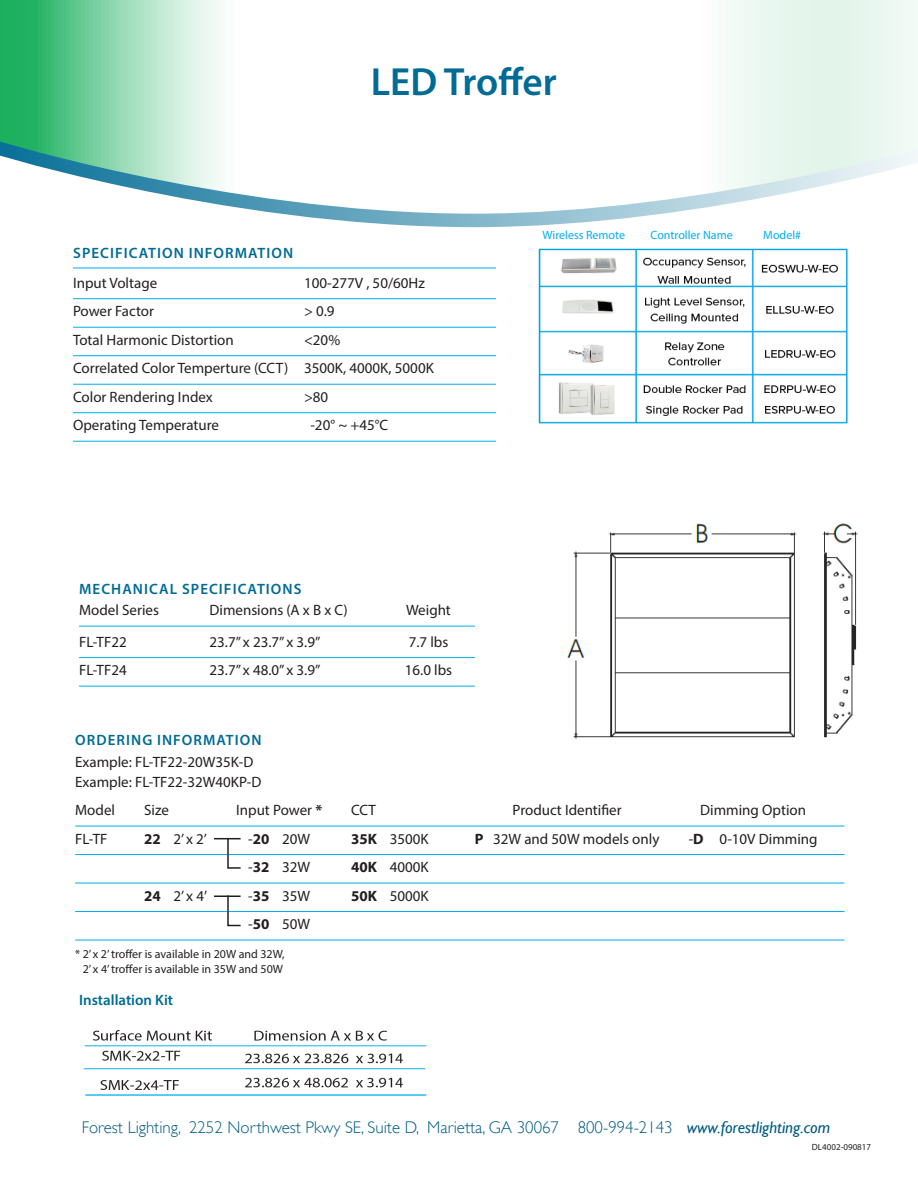
<style>
.page{position:relative;width:918px;height:1188px;background:#fff}
.page>*{position:absolute;margin:0;border:0;box-sizing:border-box;transform-origin:0 0}
.product_name{font:600 39.3px "Myriad Pro";color:#006b95}
.t1{font:300 16.95px "Gill Sans";color:#005c83}
.ruled_list{font:15px/19.5px "Myriad Pro";color:#231f20}
.subhead{font:600 15px "Myriad Pro";letter-spacing:.07em;color:#006b95}
.ruled_list_item_1{font:15px "Myriad Pro";color:#231f20}
.product_number_table{font:600 15px "Myriad Pro";color:#006b95}
.contact_copy{font:12px/15px "Myriad Pro";color:#231f20;text-align:center}
.product_number_table-2{font:12px "Myriad Pro";color:#00aeef}
.contact_copy-2{font:9px "Myriad Pro";color:#231f20}
.s1{font-weight:700}
.s2{font-weight:400;font-style:italic}
</style>
<div class="page">
<svg style="left:0;top:0;width:918px;height:228px"></svg>
<hr style="left:79px;top:626px;width:396px;height:1px;background:#00aeef">
<hr style="left:79px;top:657px;width:396px;height:1px;background:#00aeef">
<hr style="left:79px;top:686px;width:396px;height:1px;background:#00aeef">
<img style="left:567px;top:523px;width:291px;height:216px">
<hr style="left:73px;top:268px;width:423px;height:1px;background:#00aeef">
<hr style="left:73px;top:298px;width:423px;height:1px;background:#00aeef">
<hr style="left:73px;top:327px;width:423px;height:1px;background:#00aeef">
<hr style="left:73px;top:355px;width:423px;height:1px;background:#00aeef">
<hr style="left:73px;top:384px;width:423px;height:1px;background:#00aeef">
<hr style="left:73px;top:412px;width:423px;height:1px;background:#00aeef">
<hr style="left:73px;top:441px;width:423px;height:1px;background:#00aeef">
<hr style="left:75px;top:826px;width:770px;height:1px;background:#00aeef">
<hr style="left:75px;top:854px;width:770px;height:1px;background:#00aeef">
<hr style="left:75px;top:883px;width:770px;height:1px;background:#00aeef">
<hr style="left:75px;top:911px;width:770px;height:1px;background:#00aeef">
<hr style="left:75px;top:940px;width:770px;height:1px;background:#00aeef">
<div style="left:227px;top:838px;width:14px;height:31px;border:2px solid #231f20"></div>
<div style="left:227px;top:896px;width:14px;height:30px;border:2px solid #231f20"></div>
<svg style="left:214px;top:838px;width:15px;height:1px"></svg>
<svg style="left:214px;top:896px;width:15px;height:1px"></svg>
<img style="left:83px;top:1030px;width:344px;height:66px">
<img style="left:538px;top:248px;width:310px;height:176px">
<p class="product_name" style="left:371px;top:57px;width:188px">LED Troffer</p>
<p class="subhead" style="left:73px;top:243px;width:222px">SPECIFICATION INFORMATION</p>
<p class="ruled_list_item_1" style="left:73px;top:274px;width:86px">Input Voltage</p>
<p class="ruled_list_item_1" style="left:304px;top:274px;width:122px">100-277V , 50/60Hz</p>
<p class="ruled_list" style="left:73px;top:301px;width:83px">Power Factor</p>
<p class="ruled_list" style="left:304px;top:301px;width:32px">&gt; 0.9</p>
<p class="ruled_list" style="left:73px;top:330px;width:162px">Total Harmonic Distortion</p>
<p class="ruled_list" style="left:304px;top:330px;width:38px">&lt;20%</p>
<p class="ruled_list" style="left:73px;top:358px;width:362px">Correlated Color Temperture (CCT) 3500K, 4000K, 5000K</p>
<p class="ruled_list" style="left:73px;top:387px;width:141px">Color Rendering Index</p>
<p class="ruled_list" style="left:304px;top:387px;width:26px">&gt;80</p>
<p class="ruled_list" style="left:73px;top:415px;width:148px">Operating Temperature</p>
<p class="ruled_list" style="left:310px;top:415px;width:79px">-20° ~ +45°C</p>
<p class="subhead" style="left:79px;top:580px;width:224px">MECHANICAL SPECIFICATIONS</p>
<p class="ruled_list" style="left:79px;top:600px;width:82px">Model Series</p>
<p class="ruled_list" style="left:210px;top:600px;width:140px">Dimensions (A x B x C)</p>
<p class="ruled_list" style="left:406px;top:600px;width:46px">Weight</p>
<p class="ruled_list" style="left:79px;top:632px;width:49px">FL-TF22</p>
<p class="ruled_list" style="left:210px;top:632px;width:112px">23.7” x 23.7” x 3.9”</p>
<p class="ruled_list" style="left:409px;top:632px;width:41px">7.7 lbs</p>
<p class="ruled_list" style="left:79px;top:660px;width:49px">FL-TF24</p>
<p class="ruled_list" style="left:210px;top:660px;width:112px">23.7” x 48.0” x 3.9”</p>
<p class="ruled_list" style="left:405px;top:660px;width:49px">16.0 lbs</p>
<p class="product_number_table-2" style="left:543px;top:227px;width:84px">Wireless Remote</p>
<p class="product_number_table-2" style="left:651px;top:227px;width:84px">Controller Name</p>
<p class="product_number_table-2" style="left:763px;top:227px;width:39px">Model#</p>
<p class="subhead" style="left:75px;top:731px;width:188px">ORDERING INFORMATION</p>
<p class="ruled_list" style="left:75px;top:752px;width:188px">Example: FL-TF22-20W35K-D<br>Example: FL-TF22-32W40KP-D</p>
<p class="ruled_list" style="left:75px;top:800px;width:41px">Model</p>
<p class="ruled_list" style="left:144px;top:800px;width:26px">Size</p>
<p class="ruled_list" style="left:236px;top:800px;width:88px">Input Power <span class="s1">*</span></p>
<p class="ruled_list" style="left:351px;top:800px;width:26px">CCT</p>
<p class="ruled_list" style="left:513px;top:800px;width:111px">Product Identifier</p>
<p class="ruled_list" style="left:700px;top:800px;width:107px">Dimming Option</p>
<p class="ruled_list" style="left:75px;top:829px;width:34px">FL-TF</p>
<p class="ruled_list" style="left:144px;top:829px;width:64px"><span class="s1">22</span> 2’ x 2’</p>
<p class="ruled_list" style="left:248px;top:829px;width:64px">-<span class="s1">20</span> 20W</p>
<p class="ruled_list" style="left:351px;top:829px;width:79px"><span class="s1">35K</span> 3500K</p>
<p class="ruled_list" style="left:475px;top:829px;width:186px"><span class="s1">P</span> 32W and 50W models only</p>
<p class="ruled_list" style="left:689px;top:829px;width:130px">-<span class="s1">D</span> 0-10V Dimming</p>
<p class="ruled_list" style="left:248px;top:857px;width:64px">-<span class="s1">32</span> 32W</p>
<p class="ruled_list" style="left:351px;top:857px;width:79px"><span class="s1">40K</span> 4000K</p>
<p class="ruled_list" style="left:144px;top:886px;width:64px"><span class="s1">24</span> 2’ x 4’</p>
<p class="ruled_list" style="left:248px;top:886px;width:64px">-<span class="s1">35</span> 35W</p>
<p class="ruled_list" style="left:351px;top:886px;width:79px"><span class="s1">50K</span> 5000K</p>
<p class="ruled_list" style="left:248px;top:914px;width:64px">-<span class="s1">50</span> 50W</p>
<p class="contact_copy" style="left:75px;top:946px;width:211px">* 2’ x 2’ troffer is available in 20W and 32W,<br>2’ x 4’ troffer is available in 35W and 50W</p>
<p class="product_number_table" style="left:79px;top:991px;width:96px">Installation Kit</p>
<p class="t1" style="left:82px;top:1118px;width:750px">Forest Lighting, 2252 Northwest Pkwy SE, Suite D, Marietta, GA 30067 800-994-2143 <span class="s2">www.forestlighting.com</span></p>
<p class="contact_copy-2" style="left:812px;top:1141px;width:61px">DL4002-090817</p>
</div>
